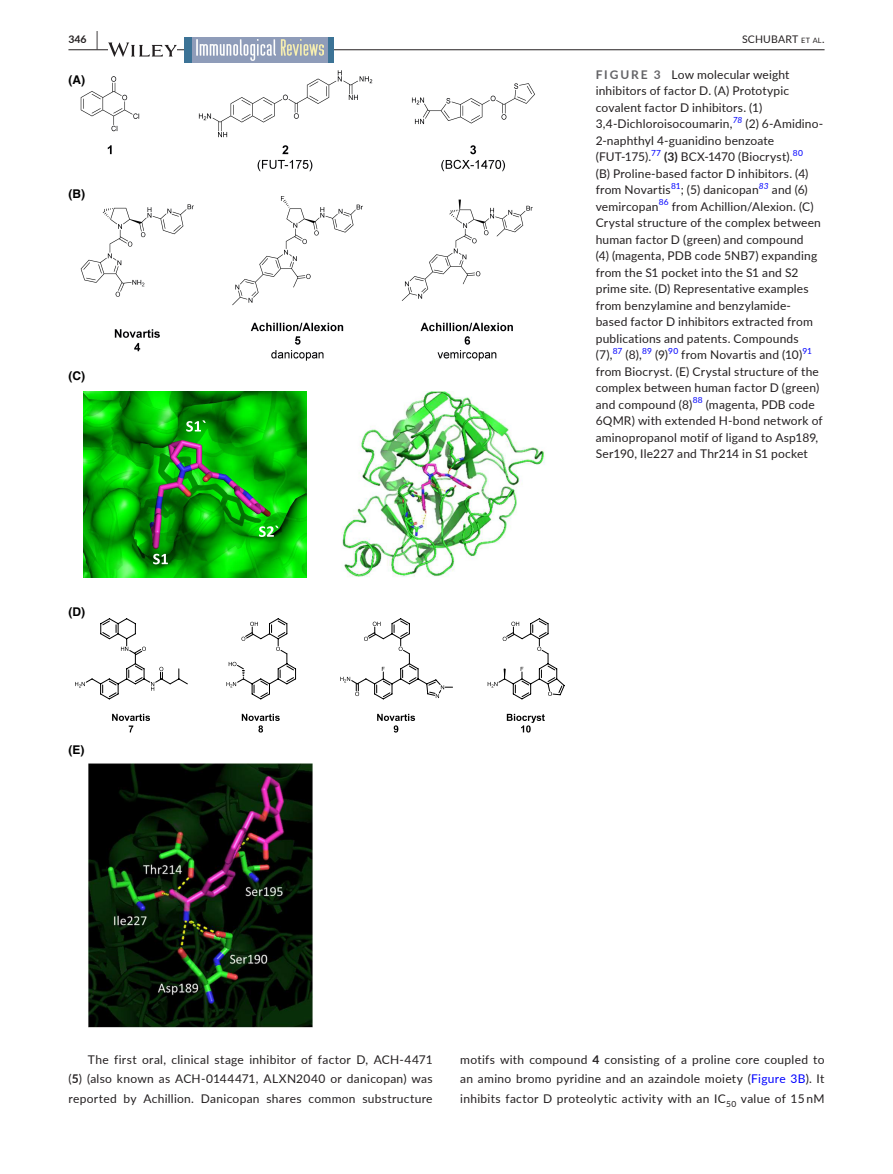
<style>
.page{position:relative;width:893px;height:1174px;background:#fff}
.page>*{position:absolute;margin:0;border:0;box-sizing:border-box;transform-origin:0 0}
.t1{font:12px/16.5px "Lato";letter-spacing:.015em;color:#231f20}
.t2{font:700 12px "Helvetica";color:#000}
.t3{font:10.5px "Lato";letter-spacing:.02em;color:#231f20}
.t4{font:700 10.5px "Lato";color:#231f20}
.t5{font:8.4px "Lato";letter-spacing:.025em;color:#00f}
.t6{font:italic 8.4px "Lato";color:#00f}
.s1{font-size:19.5px}
.s2{font-size:7.35px}
.s3{font-weight:700;color:#636366}
.s4{font-weight:700}
.s5{color:#00f}
</style>
<div class="page">
<hr style="left:68px;top:49px;width:756px;height:1px;background:#231f20">
<svg style="left:108px;top:42px;width:69px;height:15px"></svg>
<div style="left:185px;top:37px;width:148px;height:25px;background:#8f9cb9"></div>
<div style="left:185px;top:37px;width:7px;height:25px;background:#3c7396"></div>
<div style="left:328px;top:37px;width:5px;height:25px;background:#3c7396"></div>
<img style="left:197px;top:39px;width:126px;height:22px">
<img style="left:80px;top:70px;width:455px;height:291px">
<img style="left:84px;top:392px;width:223px;height:185px">
<svg style="left:153px;top:554px;width:15px;height:10px"></svg>
<svg style="left:186px;top:420px;width:20px;height:12px"></svg>
<svg style="left:259px;top:525px;width:19px;height:12px"></svg>
<img style="left:341px;top:391px;width:204px;height:186px">
<svg style="left:75px;top:618px;width:113px;height:81px"></svg>
<svg style="left:112px;top:714px;width:38px;height:18px"></svg>
<svg style="left:242px;top:714px;width:38px;height:18px"></svg>
<svg style="left:377px;top:714px;width:38px;height:18px"></svg>
<svg style="left:340px;top:618px;width:113px;height:81px"></svg>
<svg style="left:488px;top:618px;width:77px;height:81px"></svg>
<svg style="left:507px;top:714px;width:38px;height:18px"></svg>
<svg style="left:226px;top:618px;width:70px;height:81px"></svg>
<img style="left:88px;top:763px;width:224px;height:265px">
<p class="t4" style="left:68px;top:31px;width:31px">346 <span class="s1">|</span></p>
<p class="t3" style="left:742px;top:31px;width:84px">SCHUBART <span class="s2">et al</span>.</p>
<p class="t2" style="left:68px;top:72px;width:18px">(A)</p>
<p class="t2" style="left:68px;top:186px;width:18px">(B)</p>
<p class="t2" style="left:68px;top:368px;width:18px">(C)</p>
<p class="t2" style="left:68px;top:604px;width:18px">(D)</p>
<p class="t2" style="left:68px;top:743px;width:17px">(E)</p>
<p class="t1" style="left:596px;top:66px;width:195px"><span class="s3">FIGURE 3</span> Low molecular weight inhibitors of factor D. (A) Prototypic covalent factor D inhibitors. (1)<br>3,4-Dichloroisocoumarin,</p>
<p class="t6" style="left:733px;top:114px;width:11px">78</p>
<p class="t1" style="left:596px;top:115px;width:229px;text-indent:150px">(2) 6-Amidino-<br>2-naphthyl 4-guanidino benzoate (FUT-175).</p>
<p class="t5" style="left:651px;top:147px;width:11px">77</p>
<p class="t1" style="left:664px;top:148px;width:130px"><span class="s4">(3)</span> BCX-1470 (Biocryst).</p>
<p class="t5" style="left:793px;top:147px;width:12px">80</p>
<p class="t1" style="left:596px;top:165px;width:214px">(B) Proline-based factor D inhibitors. (4) from Novartis</p>
<p class="t5" style="left:671px;top:180px;width:11px">81</p>
<p class="t1" style="left:681px;top:181px;width:80px">; (5) danicopan</p>
<p class="t6" style="left:759px;top:180px;width:11px">83</p>
<p class="t1" style="left:772px;top:181px;width:37px">and (6)</p>
<p class="t1" style="left:596px;top:198px;width:64px">vemircopan</p>
<p class="t5" style="left:659px;top:196px;width:11px">86</p>
<p class="t1" style="left:596px;top:198px;width:227px;text-indent:76px">from Achillion/Alexion. (C)<br>Crystal structure of the complex between human factor D (green) and compound<br>(4) (magenta, PDB code 5NB7) expanding from the S1 pocket into the S1 and S2 prime site. (D) Representative examples from benzylamine and benzylamide&shy;based factor D inhibitors extracted from publications and patents. Compounds<br>(7),</p>
<p class="t5" style="left:613px;top:345px;width:11px">87</p>
<p class="t1" style="left:626px;top:346px;width:18px">(8),</p>
<p class="t5" style="left:642px;top:345px;width:11px">89</p>
<p class="t1" style="left:655px;top:346px;width:15px">(9)</p>
<p class="t5" style="left:668px;top:345px;width:11px">90</p>
<p class="t1" style="left:681px;top:346px;width:122px">from Novartis and (10)</p>
<p class="t5" style="left:802px;top:345px;width:11px">91</p>
<p class="t1" style="left:596px;top:363px;width:225px;text-align:justify">from Biocryst. (E) Crystal structure of the complex between human factor D (green) and compound (8)</p>
<p class="t5" style="left:693px;top:394px;width:12px">88</p>
<p class="t1" style="left:596px;top:396px;width:228px;text-indent:110px">(magenta, PDB code 6QMR) with extended H-bond network of aminopropanol motif of ligand to Asp189, Ser190, Ile227 and Thr214 in S1 pocket</p>
<p class="t1" style="left:68px;top:1049px;width:366px;line-height:19.5px;text-align:justify;text-indent:20px">The first oral, clinical stage inhibitor of factor D, ACH-4471 (<span class="s4">5</span>) (also known as ACH-0144471, ALXN2040 or danicopan) was reported by Achillion. Danicopan shares common substructure</p>
<p class="t1" style="left:460px;top:1049px;width:366px;line-height:19.5px;text-align:justify">motifs with compound <span class="s4">4</span> consisting of a proline core coupled to an amino bromo pyridine and an azaindole moiety (<span class="s5">Figure 3B</span>). It inhibits factor D proteolytic activity with an IC<sub>50</sub> value of 15 nM</p>
</div>
